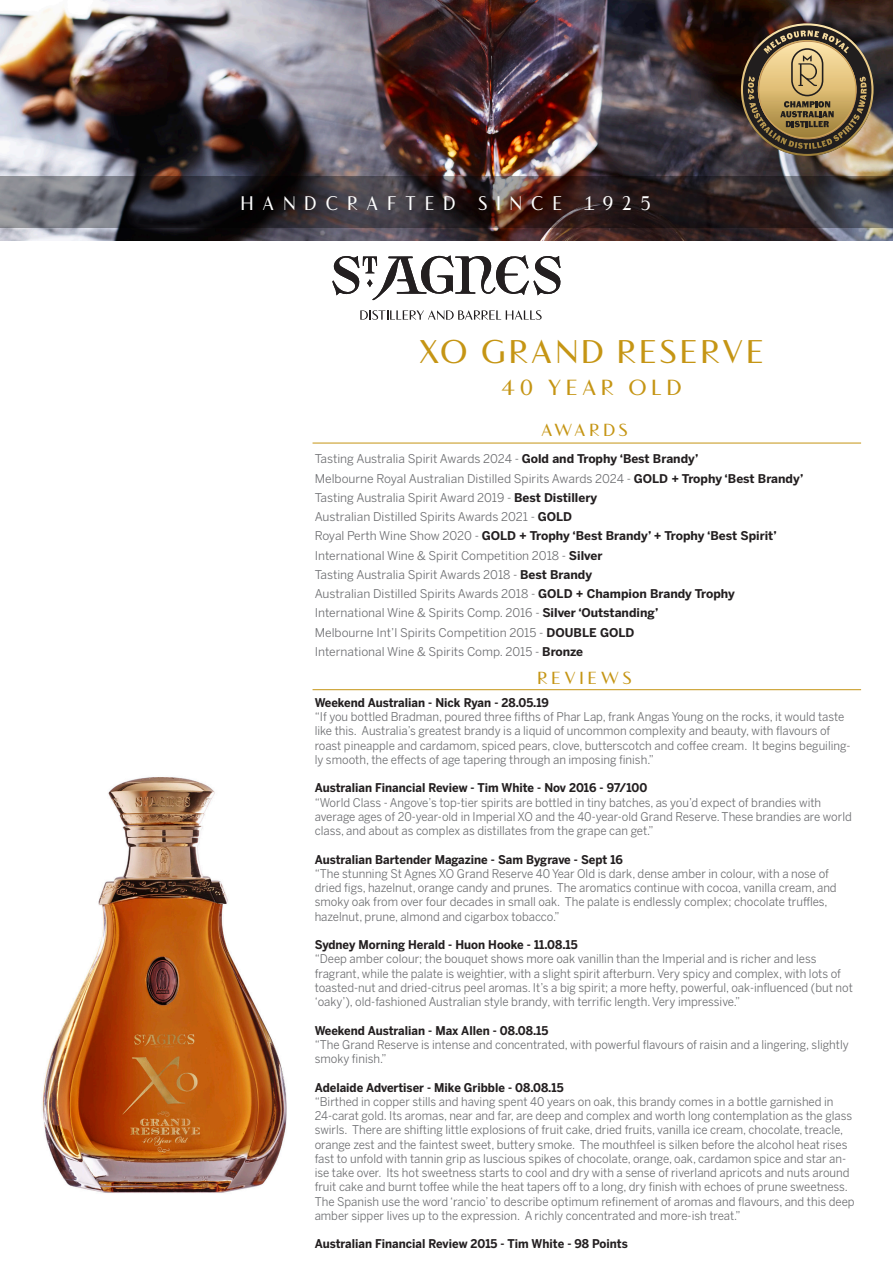
<style>
.page{position:relative;width:893px;height:1263px;background:#fff}
.page>*{position:absolute;margin:0;border:0;box-sizing:border-box;transform-origin:0 0}
.Region{font:900 33.75px "Vanitas";letter-spacing:.095em;color:#c59514}
.Region-2{font:900 22.5px "Vanitas";letter-spacing:.215em;color:#c59514}
.t1{font:900 20.25px "Vanitas";letter-spacing:.5em;color:#fff;scale:.9 1}
.Region-3{font:900 18px "Vanitas";letter-spacing:.205em;color:#c59514}
.t2{font:12px/14.2px "Benton Sans";color:#6c6d70;scale:.95 1}
.t3{font:12px "Benton Sans";color:#6c6d70}
.t4{font:700 12px "Benton Sans";color:#231f20;scale:.95 1}
.t5{font:700 12px "Benton Sans";color:#231f20}
.s1{font-weight:700;color:#231f20}
.s2{font-weight:400;color:#6c6d70}
</style>
<div class="page">
<img style="left:0;top:0;width:893px;height:240px">
<svg style="left:0;top:176px;width:893px;height:52px"></svg>
<svg style="left:332px;top:255px;width:229px;height:45px"></svg>
<svg style="left:360px;top:310px;width:182px;height:10px"></svg>
<hr style="left:313px;top:443px;width:548px;height:1px;background:#c59514">
<hr style="left:313px;top:689px;width:548px;height:1px;background:#c59514">
<img style="left:42px;top:777px;width:245px;height:416px">
<svg style="left:741px;top:23px;width:132px;height:133px"></svg>
<p class="t1" style="left:241px;top:190px;width:457px">HANDCRAFTED SINCE 1925</p>
<p class="Region" style="left:419px;top:331px;width:346px">XO GRAND RESERVE</p>
<p class="Region-2" style="left:501px;top:374px;width:182px">40 YEAR OLD</p>
<p class="Region-3" style="left:541px;top:418px;width:88px">AWARDS</p>
<p class="t3" style="left:315px;top:452px;width:385px">Tasting Australia Spirit Awards 2024 - <span class="s1">Gold and Trophy ‘Best Brandy’</span></p>
<p class="t3" style="left:315px;top:471px;width:490px">Melbourne Royal Australian Distilled Spirits Awards 2024 - <span class="s1">GOLD + Trophy ‘Best Brandy’</span></p>
<p class="t3" style="left:315px;top:490px;width:284px">Tasting Australia Spirit Award 2019 - <span class="s1">Best Distillery</span></p>
<p class="t3" style="left:315px;top:510px;width:259px">Australian Distilled Spirits Awards 2021 - <span class="s1">GOLD</span></p>
<p class="t5" style="left:315px;top:529px;width:464px"><span class="s2">Royal Perth Wine Show 2020 -</span> GOLD + Trophy ‘Best Brandy’ + Trophy ‘Best Spirit’</p>
<p class="t3" style="left:315px;top:548px;width:289px">International Wine &amp; Spirit Competition 2018 - <span class="s1">Silver</span></p>
<p class="t3" style="left:315px;top:567px;width:279px">Tasting Australia Spirit Awards 2018 - <span class="s1">Best Brandy</span></p>
<p class="t3" style="left:315px;top:587px;width:422px">Australian Distilled Spirits Awards 2018 - <span class="s1">GOLD + Champion Brandy Trophy</span></p>
<p class="t3" style="left:315px;top:606px;width:345px">International Wine &amp; Spirits Comp. 2016 - <span class="s1">Silver ‘Outstanding’</span></p>
<p class="t3" style="left:315px;top:625px;width:321px">Melbourne Int’l Spirits Competition 2015 - <span class="s1">DOUBLE GOLD</span></p>
<p class="t3" style="left:315px;top:644px;width:270px">International Wine &amp; Spirits Comp. 2015 - <span class="s1">Bronze</span></p>
<p class="Region-3" style="left:537px;top:667px;width:96px">REVIEWS</p>
<p class="t4" style="left:315px;top:695px;width:248px">Weekend Australian - Nick Ryan - 28.05.19</p>
<p class="t2" style="left:315px;top:709px;width:565px">“If you bottled Bradman, poured three fifths of Phar Lap, frank Angas Young on the rocks, it would taste like this. Australia’s greatest brandy is a liquid of uncommon complexity and beauty, with flavours of roast pineapple and cardamom, spiced pears, clove, butterscotch and coffee cream. It begins beguiling&shy;ly smooth, the effects of age tapering through an imposing finish.”</p>
<p class="t4" style="left:315px;top:781px;width:352px">Australian Financial Review - Tim White - Nov 2016 - 97/100</p>
<p class="t2" style="left:315px;top:795px;width:535px">“World Class - Angove’s top-tier spirits are bottled in tiny batches, as you’d expect of brandies with</p>
<p class="t2" style="left:315px;top:809px;width:567px">average ages of 20-year-old in Imperial XO and the 40-year-old Grand Reserve. These brandies are world class, and about as complex as distillates from the grape can get.”</p>
<p class="t4" style="left:315px;top:852px;width:326px">Australian Bartender Magazine - Sam Bygrave - Sept 16</p>
<p class="t2" style="left:315px;top:866px;width:551px">“The stunning St Agnes XO Grand Reserve 40 Year Old is dark, dense amber in colour, with a nose of dried figs, hazelnut, orange candy and prunes. The aromatics continue with cocoa, vanilla cream, and smoky oak from over four decades in small oak. The palate is endlessly complex; chocolate truffles, hazelnut, prune, almond and cigarbox tobacco.”</p>
<p class="t4" style="left:315px;top:937px;width:278px">Sydney Morning Herald - Huon Hooke - 11.08.15</p>
<p class="t2" style="left:315px;top:952px;width:568px">“Deep amber colour; the bouquet shows more oak vanillin than the Imperial and is richer and less fragrant, while the palate is weightier, with a slight spirit afterburn. Very spicy and complex, with lots of toasted-nut and dried-citrus peel aromas. It’s a big spirit; a more hefty, powerful, oak-influenced (but not ‘oaky’), old-fashioned Australian style brandy, with terrific length. Very impressive.”</p>
<p class="t4" style="left:315px;top:1023px;width:248px">Weekend Australian - Max Allen - 08.08.15</p>
<p class="t2" style="left:315px;top:1037px;width:564px">“The Grand Reserve is intense and concentrated, with powerful flavours of raisin and a lingering, slightly smoky finish.”</p>
<p class="t4" style="left:315px;top:1080px;width:264px">Adelaide Advertiser - Mike Gribble - 08.08.15</p>
<p class="t2" style="left:315px;top:1094px;width:570px">“Birthed in copper stills and having spent 40 years on oak, this brandy comes in a bottle garnished in 24-carat gold. Its aromas, near and far, are deep and complex and worth long contemplation as the glass swirls. There are shifting little explosions of fruit cake, dried fruits, vanilla ice cream, chocolate, treacle, orange zest and the faintest sweet, buttery smoke. The mouthfeel is silken before the alcohol heat rises fast to unfold with tannin grip as luscious spikes of chocolate, orange, oak, cardamon spice and star an&shy;ise take over. Its hot sweetness starts to cool and dry with a sense of riverland apricots and nuts around fruit cake and burnt toffee while the heat tapers off to a long, dry finish with echoes of prune sweetness.<br>The Spanish use the word ‘rancio’ to describe optimum refinement of aromas and flavours, and this deep amber sipper lives up to the expression. A richly concentrated and more-ish treat.”</p>
<p class="t4" style="left:315px;top:1237px;width:331px">Australian Financial Review 2015 - Tim White - 98 Points</p>
</div>
